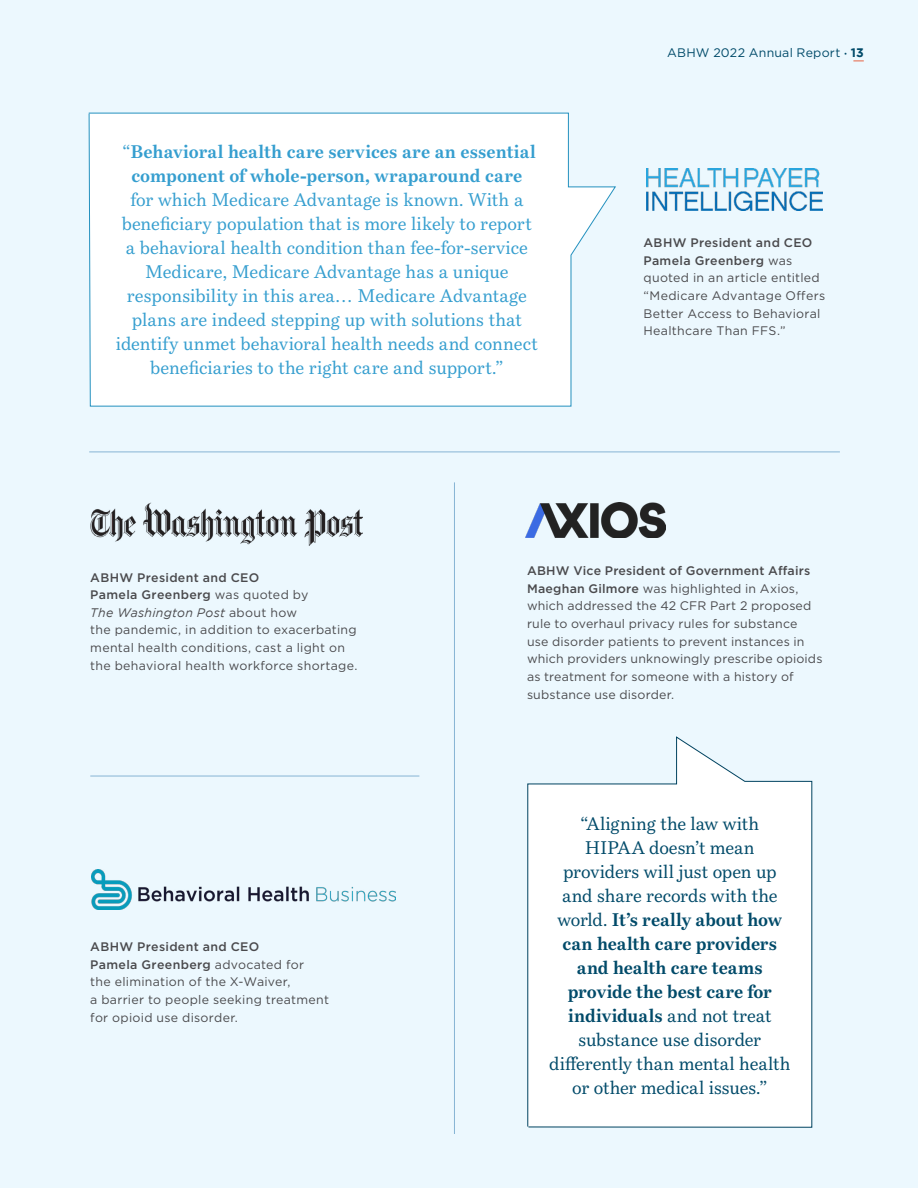
<style>
.page{position:relative;width:918px;height:1188px;background:#fff}
.page>*{position:absolute;margin:0;border:0;box-sizing:border-box;transform-origin:0 0}
.t1{font:18px/24px "Bressay";letter-spacing:.005em;color:#359ecf;text-align:center}
.t2{font:18px/24px "Bressay";color:#004a69;text-align:center}
.t3{font:700 18px/24px "Bressay";letter-spacing:.005em;color:#359ecf;text-align:center}
.t4{font:12.3px/17.5px "Gotham";letter-spacing:.015em;color:#4a4a4d}
.t5{font:12.3px "Gotham";letter-spacing:.02em;color:#004a69}
.s1{font-weight:400}
.s2{font-family:"Montserrat";font-weight:300}
.s3{font-weight:700}
.s4{font-weight:500}
.s5{font-style:italic}
</style>
<div class="page">
<div style="left:1px;top:0;width:917px;height:1188px;background:#ecf8fe"></div>
<img style="left:90px;top:503px;width:272px;height:42px">
<img style="left:525px;top:503px;width:140px;height:35px">
<img style="left:91px;top:870px;width:304px;height:40px">
<img style="left:647px;top:169px;width:175px;height:41px">
<svg style="left:527px;top:736px;width:286px;height:392px;background:#f9fbfc"></svg>
<svg style="left:88px;top:112px;width:528px;height:295px;background:#fbfdfe"></svg>
<hr style="left:454px;top:482px;width:1px;height:652px;background:#86b4d4">
<hr style="left:89px;top:452px;width:751px;height:1px;background:#86b4d4">
<hr style="left:90px;top:776px;width:329px;height:1px;background:#86b4d4">
<h1 class="t3" style="left:122px;top:140px;width:415px"><span class="s1">“</span>Behavioral health care services are an essential component of whole-person, wraparound care</h1>
<p class="t1" style="left:116px;top:188px;width:423px">for which Medicare Advantage is known. With a beneficiary population that is more likely to report a behavioral health condition than fee-for-service Medicare, Medicare Advantage has a unique responsibility in this area… Medicare Advantage plans are indeed stepping up with solutions that identify unmet behavioral health needs and connect beneficiaries to the right care and support.”</p>
<p class="t5" style="left:667px;top:45px;width:198px">ABHW 2022 Annual Report <span class="s2">•</span> <span class="s3">13</span></p>
<p class="t4" style="left:643px;top:234px;width:183px"><span class="s4">ABHW President and CEO<br>Pamela Greenberg</span> was quoted in an article entitled “Medicare Advantage Offers<br>Better Access to Behavioral<br>Healthcare Than FFS.”</p>
<p class="t4" style="left:90px;top:568px;width:269px"><span class="s4">ABHW President and CEO<br>Pamela Greenberg</span> was quoted by<br><span class="s5">The Washington Post</span> about how<br>the pandemic, in addition to exacerbating mental health conditions, cast a light on the behavioral health workforce shortage.</p>
<p class="t4" style="left:90px;top:938px;width:240px"><span class="s4">ABHW President and CEO<br>Pamela Greenberg</span> advocated for<br>the elimination of the X-Waiver,<br>a barrier to people seeking treatment for opioid use disorder.</p>
<p class="t4" style="left:527px;top:562px;width:297px"><span class="s4">ABHW Vice President of Government Affairs Maeghan Gilmore</span> was highlighted in Axios, which addressed the 42 CFR Part 2 proposed rule to overhaul privacy rules for substance<br>use disorder patients to prevent instances in which providers unknowingly prescribe opioids as treatment for someone with a history of substance use disorder.</p>
<p class="t2" style="left:549px;top:812px;width:243px">“Aligning the law with<br>HIPAA doesn’t mean providers will just open up and share records with the world. <span class="s3">It’s really about how can health care providers and health care teams provide the best care for individuals</span> and not treat substance use disorder differently than mental health or other medical issues.”</p>
</div>
